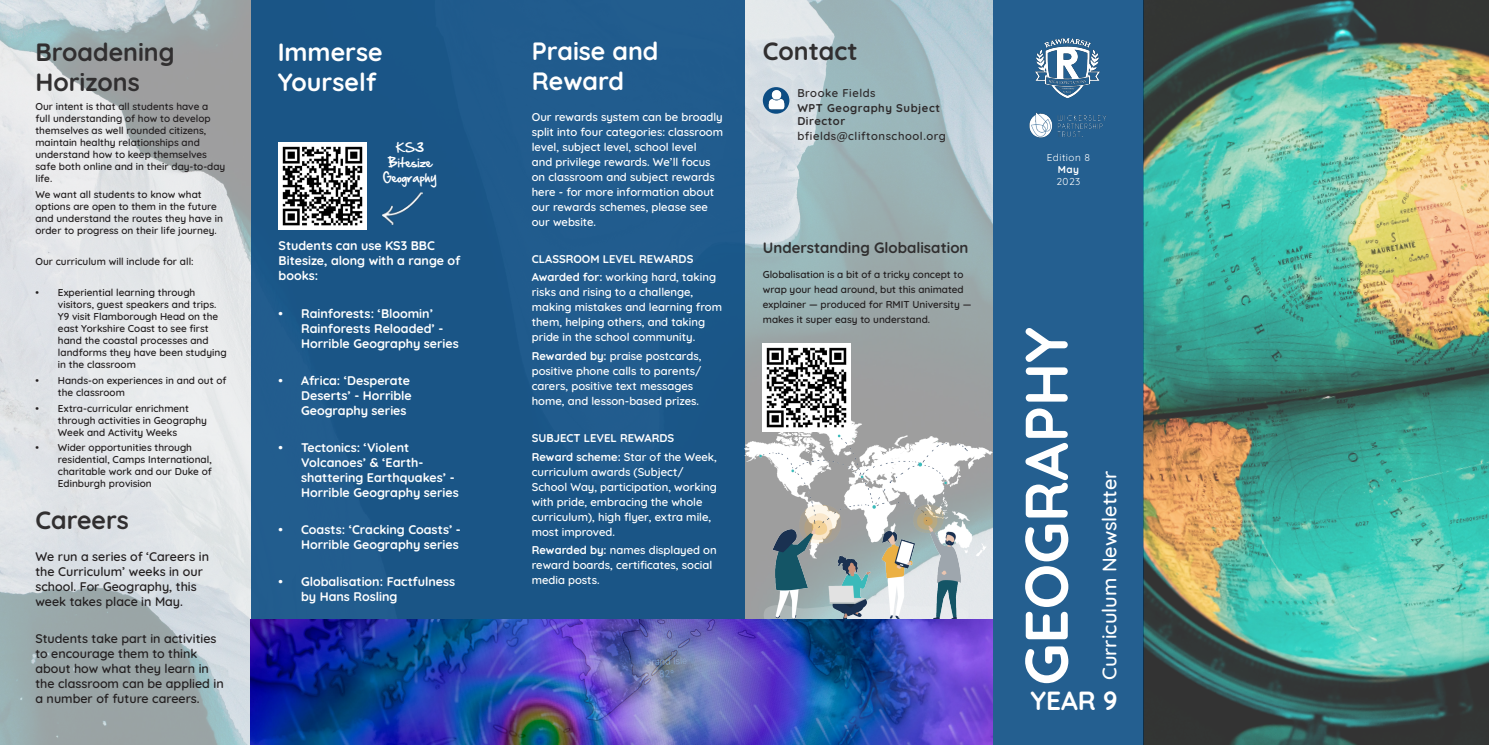
<style>
.page{position:relative;width:1489px;height:745px;background:#fff}
.page>*{position:absolute;margin:0;border:0;box-sizing:border-box;transform-origin:0 0}
.t1{font:700 60px "Quicksand";color:#fff}
.t2{font:700 26.25px "Quicksand";color:#fff}
.t3{font:700 25px/30px "Quicksand";color:#312f30}
.t4{font:700 25px/30px "Quicksand";color:#fff}
.t5{font:500 20px "Quicksand";color:#fff}
.t6{font:700 15px "Quicksand";color:#312f30}
.Bullets{font:700 12.5px/15px "Quicksand";color:#fff}
.Bullets-2{font:600 12.5px/15px "Quicksand";color:#231f20}
.Bullets-3{font:600 11.25px/15px "Quicksand";color:#fff}
.Bullets-4{font:700 11.25px "Quicksand";color:#fff}
.t7{font:600 11.25px "Quicksand";letter-spacing:.05em;color:#2e2b2c}
.t8{font:700 11.25px/13.5px "Quicksand";letter-spacing:.05em;color:#2e2b2c}
.t9{font:11.25px/15px "Hand Of Sean";color:#fff;text-align:center}
.Bullets-5{font:600 10px/12px "Quicksand";color:#231f20}
.t10{font:10px "Quicksand";letter-spacing:.05em;color:#fff}
.t11{font:700 10px "Quicksand";color:#fff}
.s1{font-weight:700}
</style>
<div class="page">
<div style="left:992px;top:0;width:151px;height:744px;background:#245f90"></div>
<img style="left:0;top:0;width:992px;height:744px">
<div style="left:251px;top:0;width:493px;height:744px;background:#1a5687"></div>
<img style="left:1143px;top:0;width:345px;height:744px">
<img style="left:1029px;top:112px;width:78px;height:25px">
<img style="left:744px;top:420px;width:248px;height:199px">
<svg style="left:762px;top:87px;width:27px;height:27px"></svg>
<img style="left:765px;top:89px;width:22px;height:21px">
<img style="left:762px;top:343px;width:88px;height:88px">
<img style="left:1035px;top:38px;width:65px;height:61px">
<img style="left:278px;top:142px;width:88px;height:88px">
<img style="left:251px;top:619px;width:741px;height:125px">
<img style="left:382px;top:192px;width:41px;height:33px">
<p class="t3" style="left:35px;top:34px;width:141px">Broadening<br>Horizons</p>
<p class="Bullets-5" style="left:35px;top:101px;width:191px">Our intent is that all students have a full understanding of how to develop themselves as well rounded citizens, maintain healthy relationships and understand how to keep themselves safe both online and in their day-to-day life.</p>
<p class="Bullets-5" style="left:35px;top:188px;width:189px">We want all students to know what options are open to them in the future and understand the routes they have in order to progress on their life journey.</p>
<p class="Bullets-5" style="left:35px;top:255px;width:160px">Our curriculum will include for all:</p>
<p class="Bullets-5" style="left:58px;top:286px;width:170px;text-indent:-23px">• Experiential learning through visitors, guest speakers and trips.<br>Y9 visit Flamborough Head on the east Yorkshire Coast to see first hand the coastal processes and landforms they have been studying in the classroom</p>
<p class="Bullets-5" style="left:58px;top:374px;width:170px;text-indent:-23px">• Hands-on experiences in and out of the classroom</p>
<p class="Bullets-5" style="left:58px;top:401px;width:150px;text-indent:-23px">• Extra-curricular enrichment through activities in Geography<br>Week and Activity Weeks</p>
<p class="Bullets-5" style="left:58px;top:441px;width:155px;text-indent:-23px">• Wider opportunities through residential, Camps International, charitable work and our Duke of<br>Edinburgh provision</p>
<p class="t3" style="left:35px;top:502px;width:95px">Careers</p>
<p class="Bullets-2" style="left:35px;top:548px;width:175px">We run a series of ‘Careers in the Curriculum’ weeks in our school. For Geography, this week takes place in May.</p>
<p class="Bullets-2" style="left:35px;top:630px;width:190px">Students take part in activities to encourage them to think about how what they learn in the classroom can be applied in a number of future careers.</p>
<p class="t4" style="left:278px;top:34px;width:106px">Immerse<br>Yourself</p>
<p class="t9" style="left:383px;top:140px;width:55px">KS3<br>Bitesize<br>Geography</p>
<p class="Bullets" style="left:278px;top:237px;width:183px">Students can use KS3 BBC<br>Bitesize, along with a range of books:</p>
<p class="Bullets" style="left:301px;top:304px;width:159px;text-indent:-22px">• Rainforests: ‘Bloomin’<br>Rainforests Reloaded’ -<br>Horrible Geography series</p>
<p class="Bullets" style="left:301px;top:371px;width:112px;text-indent:-22px">• Africa: ‘Desperate<br>Deserts’ - Horrible<br>Geography series</p>
<p class="Bullets" style="left:301px;top:438px;width:159px;text-indent:-22px">• Tectonics: ‘Violent<br>Volcanoes’ &amp; ‘Earth&shy;shattering Earthquakes’ -<br>Horrible Geography series</p>
<p class="Bullets" style="left:278px;top:520px;width:184px;text-align:right">• Coasts: ‘Cracking Coasts’ -<br>Horrible Geography series</p>
<p class="Bullets" style="left:301px;top:572px;width:156px;text-indent:-22px">• Globalisation: Factfulness by Hans Rosling</p>
<p class="t4" style="left:531px;top:33px;width:128px">Praise and<br>Reward</p>
<p class="t3" style="left:762px;top:33px;width:96px">Contact</p>
<p class="t7" style="left:797px;top:86px;width:80px">Brooke Fields</p>
<p class="t8" style="left:797px;top:100px;width:144px">WPT Geography Subject<br>Director</p>
<p class="t7" style="left:797px;top:129px;width:150px">bfields@cliftonschool.org</p>
<p class="Bullets-3" style="left:531px;top:109px;width:193px">Our rewards system can be broadly split into four categories: classroom level, subject level, school level<br>and privilege rewards. We’ll focus on classroom and subject rewards here - for more information about our rewards schemes, please see our website.</p>
<p class="Bullets-4" style="left:531px;top:250px;width:163px">CLASSROOM LEVEL REWARDS</p>
<p class="Bullets-3" style="left:531px;top:269px;width:192px"><span class="s1">Awarded for:</span> working hard, taking risks and rising to a challenge, making mistakes and learning from them, helping others, and taking pride in the school community.</p>
<p class="Bullets-3" style="left:531px;top:348px;width:171px"><span class="s1">Rewarded by:</span> praise postcards, positive phone calls to parents/ carers, positive text messages home, and lesson-based prizes.</p>
<p class="Bullets-4" style="left:531px;top:429px;width:144px">SUBJECT LEVEL REWARDS</p>
<p class="Bullets-3" style="left:531px;top:449px;width:187px"><span class="s1">Reward scheme:</span> Star of the Week, curriculum awards (Subject/<br>School Way, participation, working with pride, embracing the whole curriculum), high flyer, extra mile, most improved.</p>
<p class="Bullets-3" style="left:531px;top:542px;width:186px"><span class="s1">Rewarded by:</span> names displayed on reward boards, certificates, social media posts.</p>
<p class="t6" style="left:762px;top:236px;width:207px">Understanding Globalisation</p>
<p class="Bullets-5" style="left:762px;top:266px;width:210px;line-height:15px">Globalisation is a bit of a tricky concept to wrap your head around, but this animated explainer — produced for RMIT University — makes it super easy to understand.</p>
<p class="t10" style="left:1046px;top:149px;width:45px">Edition 8</p>
<p class="t11" style="left:1057px;top:161px;width:23px">May</p>
<p class="t10" style="left:1056px;top:173px;width:25px">2023</p>
<p class="t1" style="left:999px;top:685px;width:360px;rotate:-90deg">GEOGRAPHY</p>
<p class="t5" style="left:1093px;top:679px;width:211px;rotate:-90deg">Curriculum Newsletter</p>
<p class="t2" style="left:1030px;top:679px;width:89px">YEAR 9</p>
</div>
